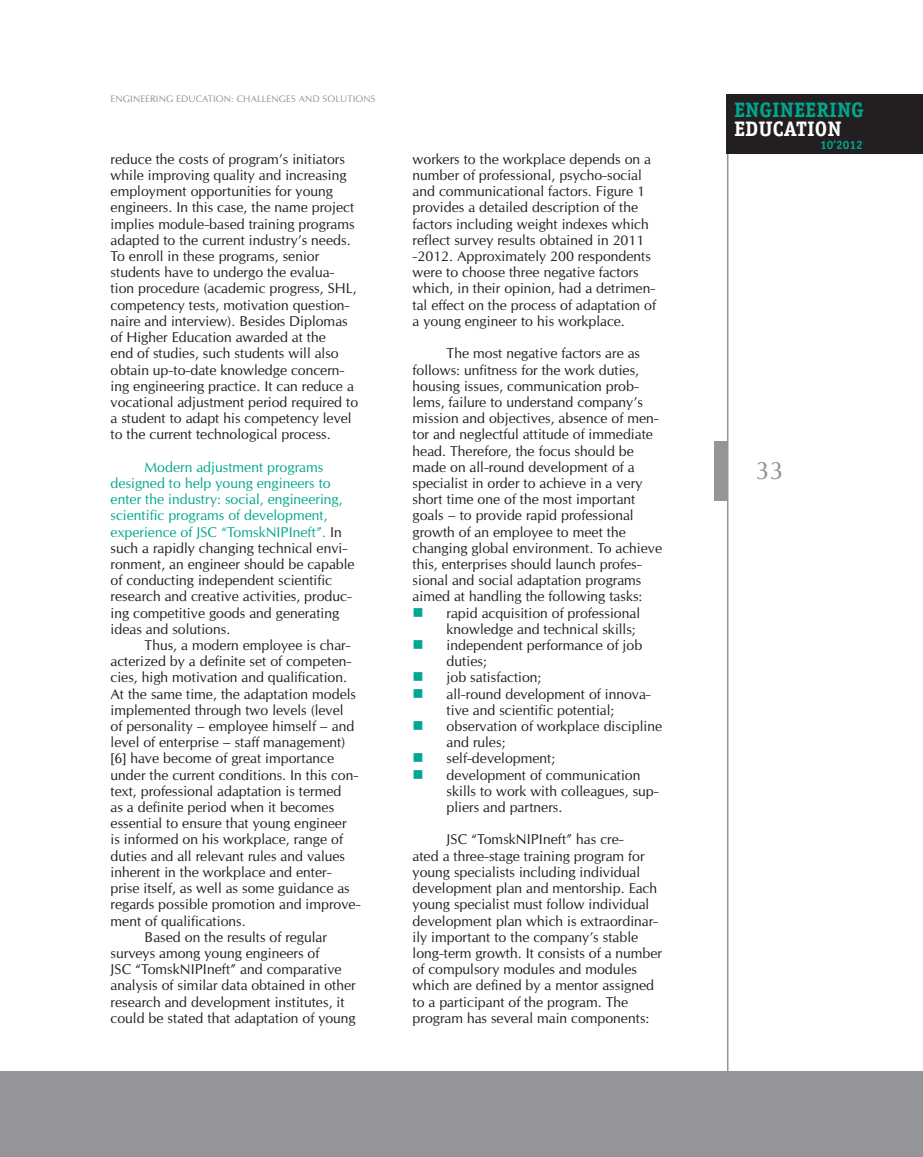
<style>
.page{position:relative;width:923px;height:1157px;background:#fff}
.page>*{position:absolute;margin:0;border:0;box-sizing:border-box;transform-origin:0 0}
.t1{font:24px "Opium New";color:#939598}
.t2{font:700 21px "Officina Serif C";color:#00a78f}
.t3{font:700 21px "Officina Serif C";color:#fff}
.t4{font:15px/32.4px "Wingdings";color:#00a78f;text-align:justify}
.t5{font:13.5px/16.2px "Opium New";color:#231f20}
.t6{font:700 12px "Officina Sans C";color:#00a78f}
.t7{font:9px "Opium New";letter-spacing:.01em;color:#939598}
.s1{color:#00a78f}
</style>
<div class="page">
<div style="left:0;top:1071px;width:26px;height:86px;background:#939598"></div>
<hr style="left:727px;top:95px;width:1px;height:1036px;background:#939598">
<div style="left:727px;top:95px;width:196px;height:59px;background:#231f20"></div>
<div style="left:714px;top:441px;width:13px;height:59px;background:#939598"></div>
<div style="left:26px;top:1071px;width:897px;height:86px;background:#939598"></div>
<p class="t7" style="left:111px;top:93px;width:12px">ENGIN</p>
<p class="t7" style="left:140px;top:93px;width:17px">EERING</p>
<p class="t7" style="left:176px;top:93px;width:12px">EDUCATION</p>
<p class="t7" style="left:231px;top:93px;width:76px">: CHALLENG ES AND</p>
<p class="t7" style="left:322px;top:93px;width:7px">SOLUTIONS</p>
<p class="t5" style="left:111px;top:151px;width:249px">reduce the costs of program’s initiators while improving quality and increasing employment opportunities for young engineers. I n this case, the name project implies module-based training programs adapted to the current industry’s needs.<br>To enroll in these programs, senior students have to undergo the evalua&shy;tion procedure (academic progress, SHL, competency tests, motivation question&shy;naire and interview). Besides Diplomas of Higher Education awarded at the<br>end of studies, such students will also obtain up-to-date knowledge concern&shy;ing engineering practice. It can reduce a vocational adjustment period required to a student to adapt his competency level to the current technological process.</p>
<p class="t5" style="left:111px;top:459px;width:246px;text-indent:34px"><span class="s1">Modern adjustment programs designed to help young engineers to enter the industry: social, engineering, scientific programs of development, experience of JSC “TomskNI PI neft”.</span> I n such a rapidly changing technical envi&shy;ronment, an engineer should be capable of conducting independent scientific research and creative activities, produc&shy;ing competitive goods and generating ideas and solutions.</p>
<p class="t5" style="left:145px;top:637px;width:207px">Thus, a modern employee is char-</p>
<p class="t5" style="left:111px;top:653px;width:242px">acterized by a definite set of competen-</p>
<p class="t5" style="left:111px;top:669px;width:238px">cies, high motivation and qualification.</p>
<p class="t5" style="left:111px;top:685px;width:247px">At the same time, the adaptation models</p>
<p class="t5" style="left:111px;top:702px;width:234px">implemented through two levels (level</p>
<p class="t5" style="left:111px;top:718px;width:245px">of personality – employee himself – and</p>
<p class="t5" style="left:111px;top:734px;width:236px">level of enterprise – staff management)</p>
<p class="t5" style="left:111px;top:750px;width:225px">[6] have become of great importance</p>
<p class="t5" style="left:111px;top:766px;width:249px">under the current conditions. I n this con-</p>
<p class="t5" style="left:111px;top:783px;width:232px">text, professional adaptation is termed</p>
<p class="t5" style="left:111px;top:799px;width:225px">as a definite period when it becomes</p>
<p class="t5" style="left:111px;top:815px;width:237px">essential to ensure that young engineer</p>
<p class="t5" style="left:111px;top:831px;width:234px">is informed on his workplace, range of</p>
<p class="t5" style="left:111px;top:847px;width:236px">duties and all relevant rules and values</p>
<p class="t5" style="left:111px;top:864px;width:222px">inherent in the workplace and enter-</p>
<p class="t5" style="left:111px;top:880px;width:241px">prise itself, as well as some guidance as</p>
<p class="t5" style="left:111px;top:896px;width:251px">regards possible promotion and improve-</p>
<p class="t5" style="left:111px;top:912px;width:137px">ment of qualifications.</p>
<p class="t5" style="left:145px;top:928px;width:184px">Based on the results of regular</p>
<p class="t5" style="left:111px;top:945px;width:211px">surveys among young engineers of</p>
<p class="t5" style="left:111px;top:961px;width:232px">JSC “TomskNI PI neft” and comparative</p>
<p class="t5" style="left:111px;top:977px;width:247px">analysis of similar data obtained in other</p>
<p class="t5" style="left:111px;top:993px;width:236px">research and development institutes, it</p>
<p class="t5" style="left:111px;top:1009px;width:247px">could be stated that adaptation of young</p>
<p class="t5" style="left:412px;top:151px;width:245px">workers to the workplace depends on a number of professional, psycho-social and communicational factors. Figure 1 provides a detailed description of the factors including weight indexes which reflect survey results obtained in 2011 -2012. Approximately 200 respondents were to choose three negative factors which, in their opinion, had a detrimen&shy;tal effect on the process of adaptation of a young engineer to his workplace.</p>
<p class="t5" style="left:446px;top:345px;width:195px">The most negative factors are as</p>
<p class="t5" style="left:412px;top:361px;width:228px">follows: unfitness for the work duties,</p>
<p class="t5" style="left:412px;top:378px;width:228px">housing issues, communication prob-</p>
<p class="t5" style="left:412px;top:394px;width:232px">lems, failure to understand company’s</p>
<p class="t5" style="left:412px;top:410px;width:248px">mission and objectives, absence of men-</p>
<p class="t5" style="left:412px;top:426px;width:242px">tor and neglectful attitude of immediate</p>
<p class="t5" style="left:412px;top:442px;width:223px">head. Therefore, the focus should be</p>
<p class="t5" style="left:412px;top:459px;width:224px">made on all-round development of a</p>
<p class="t5" style="left:412px;top:475px;width:232px">specialist in order to achieve in a very</p>
<p class="t5" style="left:412px;top:491px;width:224px">short time one of the most important</p>
<p class="t5" style="left:412px;top:507px;width:222px">goals – to provide rapid professional</p>
<p class="t5" style="left:412px;top:523px;width:215px">growth of an employee to meet the</p>
<p class="t5" style="left:412px;top:540px;width:251px">changing global environment. To achieve</p>
<p class="t5" style="left:412px;top:556px;width:230px">this, enterprises should launch profes-</p>
<p class="t5" style="left:412px;top:572px;width:230px">sional and social adaptation programs</p>
<p class="t5" style="left:412px;top:588px;width:231px">aimed at handling the following tasks:</p>
<p class="t5" style="left:446px;top:604px;width:195px">rapid acquisition of professional</p>
<p class="t5" style="left:446px;top:621px;width:191px">knowledge and technical skills;</p>
<p class="t5" style="left:446px;top:637px;width:197px">independent performance of job</p>
<p class="t5" style="left:446px;top:653px;width:42px">duties;</p>
<p class="t5" style="left:446px;top:669px;width:96px">job satisfaction;</p>
<p class="t5" style="left:446px;top:685px;width:206px">all-round development of innova-</p>
<p class="t5" style="left:446px;top:702px;width:169px">tive and scientific potential;</p>
<p class="t5" style="left:446px;top:718px;width:217px">observation of workplace discipline</p>
<p class="t5" style="left:446px;top:734px;width:61px">and rules;</p>
<p class="t5" style="left:446px;top:750px;width:110px">self-development;</p>
<p class="t5" style="left:446px;top:766px;width:195px">development of communication</p>
<p class="t5" style="left:446px;top:783px;width:214px">skills to work with colleagues, sup-</p>
<p class="t5" style="left:446px;top:799px;width:117px">pliers and partners.</p>
<p class="t5" style="left:412px;top:831px;width:251px;text-indent:34px">JSC “TomskNI PI neft” has cre-<br>ated a three-stage training program for young specialists including individual development plan and mentorship. Each young specialist must follow individual development plan which is extraordinar&shy;ily important to the company’s stable long-term growth. It consists of a number of compulsory modules and modules which are defined by a mentor assigned to a participant of the program. The program has several main components:</p>
<p class="t4" style="left:412px;top:596px;width:13px">■ ■ ■</p>
<p class="t4" style="left:412px;top:677px;width:13px">■ ■ ■</p>
<p class="t4" style="left:412px;top:758px;width:13px">■</p>
<h2 class="t2" style="left:734px;top:98px;width:131px">ENGINEERING</h2>
<h2 class="t3" style="left:734px;top:117px;width:109px">EDUCATION</h2>
<p class="t6" style="left:820px;top:138px;width:44px">10’2012</p>
<h1 class="t1" style="left:755px;top:455px;width:30px">33</h1>
</div>
